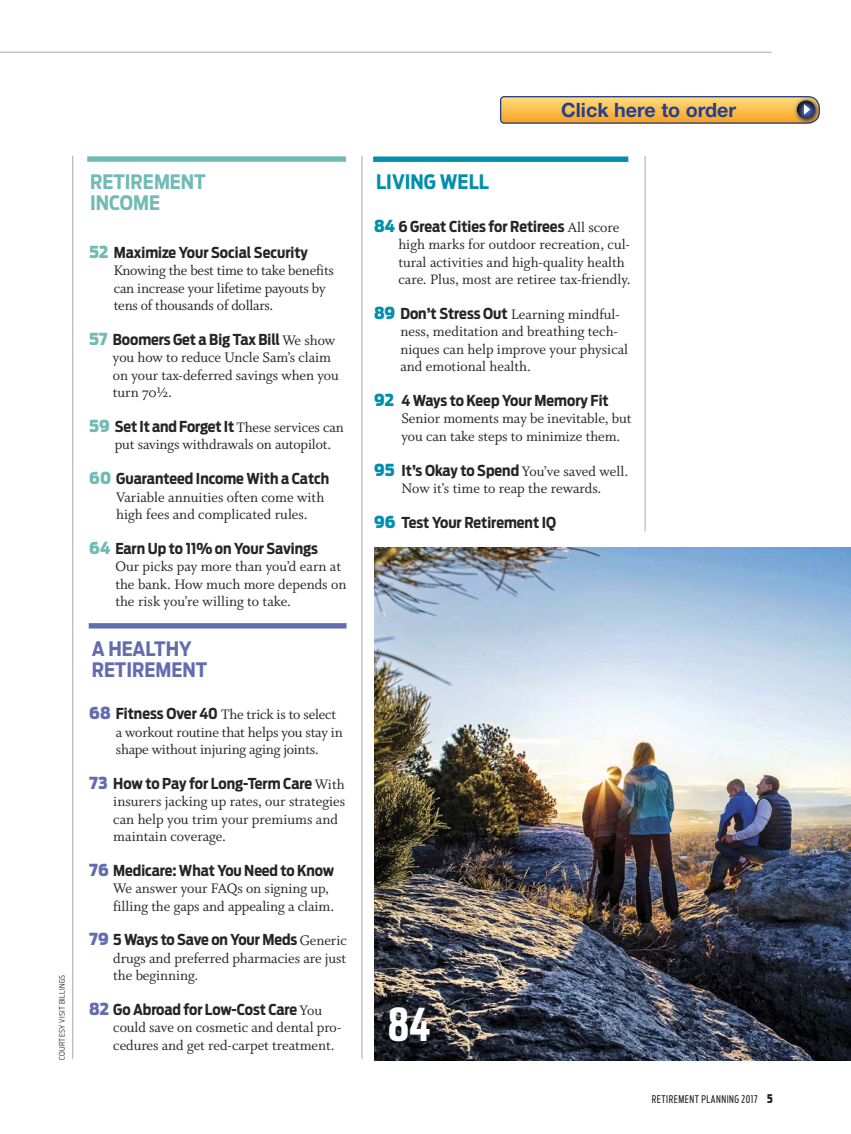
<style>
.page{position:relative;width:851px;height:1134px;background:#fff}
.page>*{position:absolute;margin:0;border:0;box-sizing:border-box;transform-origin:0 0}
.t1{font:700 45px "Antenna Extra Cond";color:#fff}
.t2{font:700 19.8px/21.6px "Antenna Cond";color:#636caf}
.t3{font:700 19.8px/21.6px "Antenna Cond";color:#70bbb5}
.t4{font:700 19.8px "Antenna Cond";color:#008fac}
.t5{font:700 19.65px "Helvetica Neue";color:#253f8e}
.t6{font:15.3px/17.4px "Whitman Roman Os F";letter-spacing:-.005em;color:#272425}
.t7{font:700 15px "Antenna Cond";letter-spacing:-.005em;color:#272425}
.t8{font:10.5px "Antenna Extra Cond";letter-spacing:.05em;color:#272425}
.t9{font:300 7.5px "Antenna Cond";letter-spacing:.04em;color:#272425}
.s1{font-weight:900;font-size:16.5px;color:#70bbb5}
.s2{font-family:"Whitman Roman Os F";font-weight:400;font-size:15.3px}
.s3{font-family:"Antenna Cond";font-weight:900;font-size:16.5px;color:#636caf}
.s4{font-family:"Antenna Cond";font-weight:700;font-size:15px}
.s5{font-weight:900;font-size:16.5px;color:#636caf}
.s6{font-weight:900;font-size:16.5px;color:#008fac}
.s7{font-family:"Antenna Cond";font-weight:900;font-size:16.5px;color:#008fac}
.s8{font-weight:900;font-size:12px}
</style>
<div class="page">
<hr style="left:0;top:52px;width:771px;height:1px;background:#a6a8aa">
<img style="left:375px;top:547px;width:475px;height:513px">
<hr style="left:72px;top:156px;width:1px;height:903px;background:#a6a8aa">
<hr style="left:361px;top:156px;width:1px;height:903px;background:#a6a8aa">
<hr style="left:644px;top:156px;width:1px;height:375px;background:#a6a8aa">
<div style="left:373px;top:157px;width:255px;height:5px;background:#008fac"></div>
<div style="left:87px;top:156px;width:259px;height:6px;background:#70bbb5"></div>
<div style="left:89px;top:623px;width:257px;height:6px;background:#636caf"></div>
<svg style="left:500px;top:96px;width:320px;height:28px;background:#deae59"></svg>
<p class="t9" style="left:58px;top:1060px;width:87px;rotate:-90deg">COURTESY VISIT BILLINGS</p>
<p class="t3" style="left:90px;top:171px;width:117px">RETIREMENT<br>INCOME</p>
<p class="t7" style="left:89px;top:244px;width:220px"><span class="s1">52</span> Maximize Your Social Security</p>
<p class="t6" style="left:114px;top:263px;width:222px">Knowing the best time to take benefits can increase your lifetime payouts by tens of thousands of dollars.</p>
<p class="t7" style="left:89px;top:331px;width:247px"><span class="s1">57</span> Boomers Get a Big Tax Bill <span class="s2">We show</span></p>
<p class="t6" style="left:113px;top:350px;width:227px">you how to reduce Uncle Sam’s claim on your tax-deferred savings when you turn 70½.</p>
<p class="t7" style="left:89px;top:418px;width:256px"><span class="s1">59</span> Set It and Forget It <span class="s2">These services can</span></p>
<p class="t6" style="left:115px;top:437px;width:218px">put savings withdrawals on autopilot.</p>
<p class="t7" style="left:89px;top:470px;width:241px"><span class="s1">60</span> Guaranteed Income With a Catch</p>
<p class="t6" style="left:116px;top:489px;width:209px">Variable annuities often come with high fees and complicated rules.</p>
<p class="t7" style="left:89px;top:539px;width:230px"><span class="s1">64</span> Earn Up to 11% on Your Savings</p>
<p class="t6" style="left:115px;top:559px;width:232px">Our picks pay more than you’d earn at the bank. How much more depends on the risk you’re willing to take.</p>
<p class="t2" style="left:92px;top:638px;width:117px">A HEALTHY<br>RETIREMENT</p>
<p class="t6" style="left:116px;top:707px;width:228px;text-indent:-26px"><span class="s3">68</span> <span class="s4">Fitness Over 40</span> The trick is to select a workout routine that helps you stay in shape without injuring aging joints.</p>
<p class="t7" style="left:89px;top:774px;width:257px"><span class="s5">73</span> How to Pay for Long-Term Care <span class="s2">With</span></p>
<p class="t6" style="left:113px;top:794px;width:233px">insurers jacking up rates, our strategies can help you trim your premiums and maintain coverage.</p>
<p class="t7" style="left:89px;top:861px;width:246px"><span class="s5">76</span> Medicare: What You Need to Know</p>
<p class="t6" style="left:113px;top:881px;width:222px">We answer your FAQs on signing up, filling the gaps and appealing a claim.</p>
<p class="t7" style="left:89px;top:931px;width:259px"><span class="s5">79</span> 5 Ways to Save on Your Meds <span class="s2">Generic</span></p>
<p class="t6" style="left:113px;top:950px;width:234px">drugs and preferred pharmacies are just the beginning.</p>
<p class="t7" style="left:89px;top:1000px;width:234px"><span class="s5">82</span> Go Abroad for Low-Cost Care <span class="s2">You</span></p>
<p class="t6" style="left:113px;top:1020px;width:229px">could save on cosmetic and dental pro&shy;cedures and get red-carpet treatment.</p>
<p class="t4" style="left:376px;top:170px;width:114px">LIVING WELL</p>
<p class="t5" style="left:561px;top:98px;width:176px">Click here to order</p>
<p class="t7" style="left:374px;top:217px;width:247px"><span class="s6">84</span> 6 Great Cities for Retirees <span class="s2">All score</span></p>
<p class="t6" style="left:398px;top:237px;width:233px">high marks for outdoor recreation, cul&shy;tural activities and high-quality health care. Plus, most are retiree tax-friendly.</p>
<p class="t6" style="left:400px;top:307px;width:229px;text-indent:-26px"><span class="s7">89</span> <span class="s4">Don’t Stress Out</span> Learning mindful&shy;ness, meditation and breathing tech&shy;niques can help improve your physical and emotional health.</p>
<p class="t7" style="left:374px;top:392px;width:236px"><span class="s6">92</span> 4 Ways to Keep Your Memory Fit</p>
<p class="t6" style="left:401px;top:411px;width:231px">Senior moments may be inevitable, but you can take steps to minimize them.</p>
<p class="t6" style="left:374px;top:463px;width:256px;text-align:center"><span class="s7">95</span> <span class="s4">It’s Okay to Spend</span> You’ve saved well.<br>Now it’s time to reap the rewards.</p>
<p class="t7" style="left:374px;top:513px;width:184px"><span class="s6">96</span> Test Your Retirement IQ</p>
<p class="t1" style="left:387px;top:998px;width:44px">84</p>
<p class="t8" style="left:651px;top:1093px;width:123px">RETIREMENT PLANNING 2017 <span class="s8">5</span></p>
</div>
